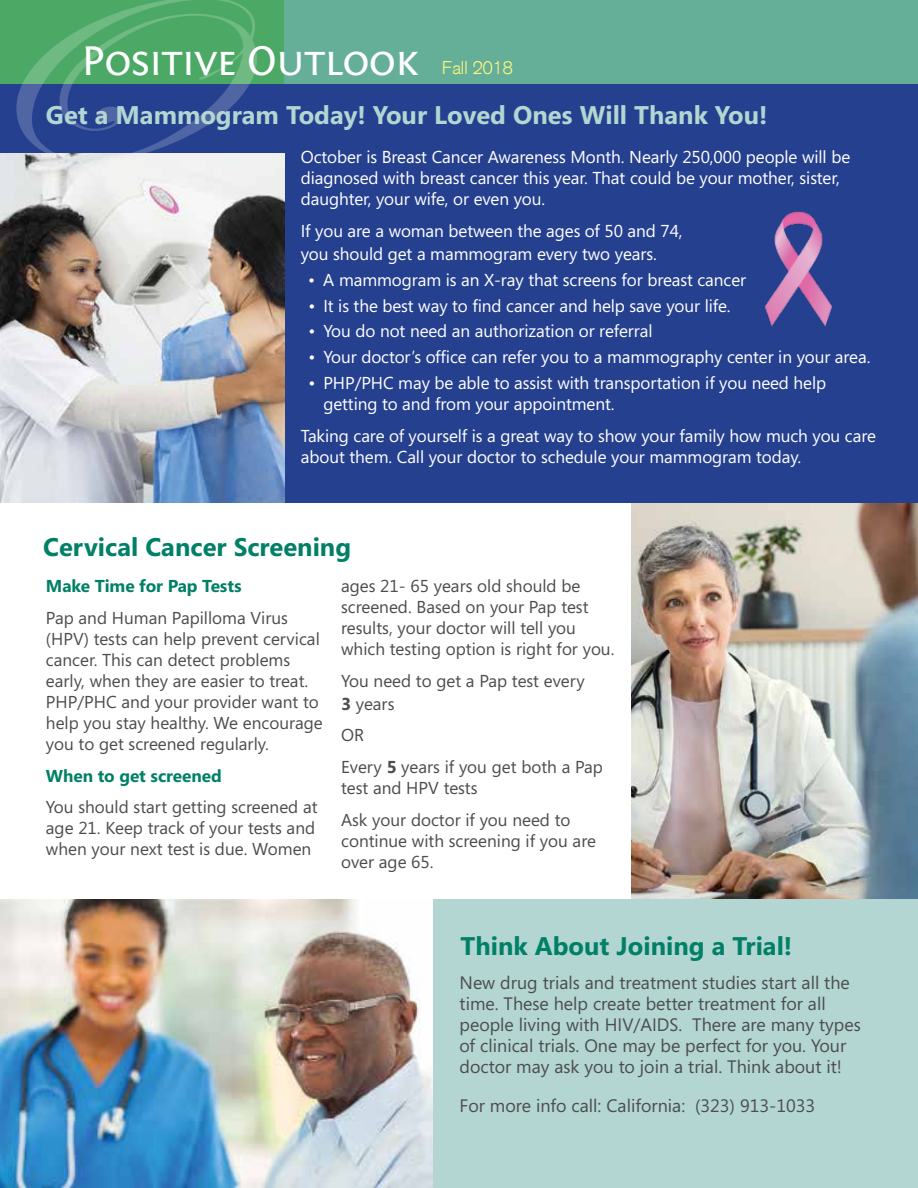
<style>
.page{position:relative;width:918px;height:1188px;background:#fff}
.page>*{position:absolute;margin:0;border:0;box-sizing:border-box;transform-origin:0 0}
.t1{font:43.5px "Fontin Sans Small Caps";letter-spacing:-.02em;color:#fff}
.t2{font:700 25.5px "Segoe";color:#008066}
.t3{font:700 25.5px "Segoe";color:#b3d6d2}
.t4{font:18px/21px "Segoe";color:#4d4d4f}
.t5{font:300 18px "Akzidenz Grotesk";color:#fff67e}
.t6{font:17.25px/21px "Segoe";letter-spacing:-.005em;color:#fff}
.t7{font:17.25px/21px "Segoe";color:#4d4d4f}
.t8{font:700 17.25px "Segoe";letter-spacing:-.005em;color:#008066}
.s1{font-weight:700}
</style>
<div class="page">
<img style="left:631px;top:502px;width:287px;height:398px">
<div style="left:0;top:23px;width:918px;height:479px;background:#25408f"></div>
<div style="left:0;top:0;width:325px;height:83px;background:#4ca965"></div>
<svg style="left:16px;top:0;width:241px;height:154px"></svg>
<div style="left:284px;top:0;width:634px;height:83px;background:#65af99"></div>
<div style="left:0;top:900px;width:918px;height:288px;background:#b3d6d2"></div>
<img style="left:0;top:900px;width:433px;height:288px">
<img style="left:0;top:154px;width:284px;height:348px">
<img style="left:764px;top:211px;width:69px;height:115px">
<h1 class="t1" style="left:82px;top:37px;width:339px">Positive Outlook</h1>
<p class="t5" style="left:442px;top:57px;width:72px">Fall 2018</p>
<h2 class="t3" style="left:46px;top:97px;width:723px">Get a Mammogram Today! Your Loved Ones Will Thank You!</h2>
<p class="t6" style="left:301px;top:146px;width:551px">October is Breast Cancer Awareness Month. Nearly 250,000 people will be diagnosed with breast cancer this year. That could be your mother, sister, daughter, your wife, or even you.</p>
<p class="t6" style="left:301px;top:219px;width:383px;line-height:22.8px">If you are a woman between the ages of 50 and 74, you should get a mammogram every two years.</p>
<p class="t6" style="left:308px;top:269px;width:439px">• A mammogram is an X-ray that screens for breast cancer</p>
<p class="t6" style="left:308px;top:295px;width:424px">• It is the best way to find cancer and help save your life.</p>
<p class="t6" style="left:308px;top:320px;width:346px">• You do not need an authorization or referral</p>
<p class="t6" style="left:308px;top:346px;width:564px">• Your doctor’s office can refer you to a mammography center in your area.</p>
<p class="t6" style="left:323px;top:372px;width:504px;text-indent:-15px">• PHP/PHC may be able to assist with transportation if you need help getting to and from your appointment.</p>
<p class="t6" style="left:301px;top:425px;width:577px">Taking care of yourself is a great way to show your family how much you care about them. Call your doctor to schedule your mammogram today.</p>
<h2 class="t2" style="left:43px;top:529px;width:309px">Cervical Cancer Screening</h2>
<p class="t8" style="left:46px;top:574px;width:197px">Make Time for Pap Tests</p>
<p class="t7" style="left:46px;top:607px;width:278px">Pap and Human Papilloma Virus (HPV) tests can help prevent cervical cancer. This can detect problems early, when they are easier to treat.<br>PHP/PHC and your provider want to help you stay healthy. We encourage you to get screened regularly.</p>
<p class="t8" style="left:46px;top:763px;width:177px">When to get screened</p>
<p class="t7" style="left:46px;top:796px;width:273px">You should start getting screened at age 21. Keep track of your tests and when your next test is due. Women</p>
<p class="t7" style="left:341px;top:575px;width:275px">ages 21- 65 years old should be screened. Based on your Pap test results, your doctor will tell you which testing option is right for you.</p>
<p class="t7" style="left:341px;top:669px;width:245px;line-height:22.8px">You need to get a Pap test every<br><span class="s1">3</span> years</p>
<p class="t7" style="left:341px;top:719px;width:263px;line-height:31.8px">OR<br>Every <span class="s1">5</span> years if you get both a Pap</p>
<p class="t7" style="left:341px;top:772px;width:231px;line-height:31.8px">test and HPV tests<br>Ask your doctor if you need to</p>
<p class="t7" style="left:341px;top:830px;width:256px">continue with screening if you are over age 65.</p>
<h2 class="t2" style="left:461px;top:927px;width:333px">Think About Joining a Trial!</h2>
<p class="t4" style="left:460px;top:971px;width:403px">New drug trials and treatment studies start all the time. These help create better treatment for all people living with HIV/AIDS. There are many types of clinical trials. One may be perfect for you. Your doctor may ask you to join a trial. Think about it!</p>
<p class="t4" style="left:460px;top:1095px;width:357px">For more info call: California: (323) 913-1033</p>
</div>
